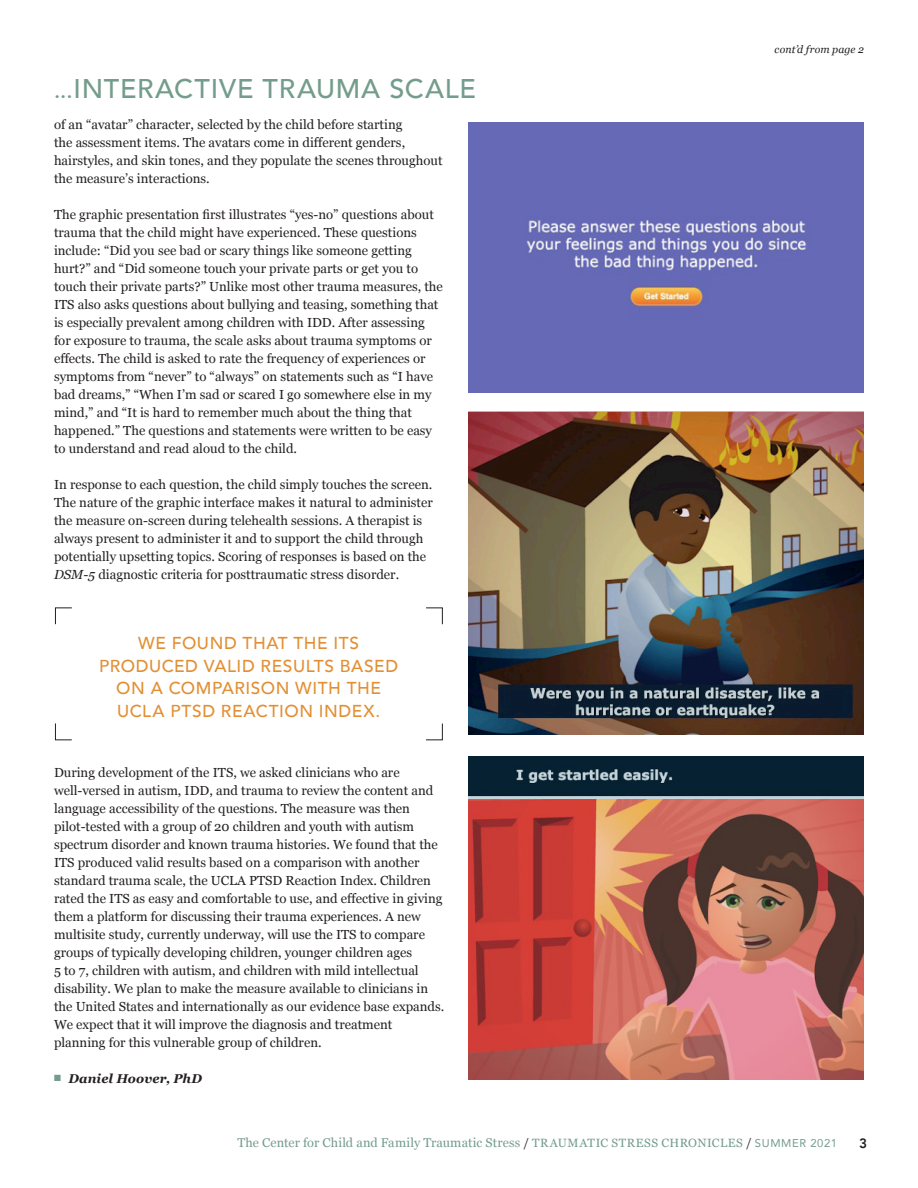
<style>
.page{position:relative;width:918px;height:1188px;background:#fff}
.page>*{position:absolute;margin:0;border:0;box-sizing:border-box;transform-origin:0 0}
.Titles__Green_Avenir{font:500 27px "Avenir";letter-spacing:.025em;color:#749c8c}
.Quotes{font:500 17.25px/22.5px "Avenir";letter-spacing:.03em;color:#e28f33;text-align:center}
.t1{font:800 13.5px "Avenir";color:#231f20}
.Body_Text__Georgia{font:13.2px/18px "Georgia";color:#231f20}
.t2{font:12.75px "Georgia";letter-spacing:.01em;color:#749c8c}
.Author{font:italic 700 12.75px "Georgia";letter-spacing:.01em;color:#231f20}
.Titles{font:italic 10.5px "Georgia";letter-spacing:.01em;color:#231f20}
.s1{font-size:22.5px}
.s2{font-style:italic}
.s3{font-size:12px;color:#231f20}
.s4{font-size:12px}
.s5{font-family:"Avenir";font-size:11.25px}
</style>
<div class="page">
<img style="left:468px;top:122px;width:395px;height:270px">
<img style="left:468px;top:411px;width:396px;height:323px">
<img style="left:468px;top:756px;width:396px;height:324px">
<svg style="left:55px;top:607px;width:17px;height:18px"></svg>
<svg style="left:426px;top:607px;width:17px;height:18px"></svg>
<svg style="left:55px;top:723px;width:17px;height:18px"></svg>
<svg style="left:426px;top:723px;width:17px;height:18px"></svg>
<p class="Titles__Green_Avenir" style="left:54px;top:65px;width:424px"><span class="s1">...</span>INTERACTIVE TRAUMA SCALE</p>
<p class="Body_Text__Georgia" style="left:54px;top:115px;width:390px">of an “avatar” character, selected by the child before starting<br>the assessment items. The avatars come in different genders, hairstyles, and skin tones, and they populate the scenes throughout the measure’s interactions.</p>
<p class="Body_Text__Georgia" style="left:54px;top:205px;width:390px">The graphic presentation first illustrates “yes-no” questions about trauma that the child might have experienced. These questions include: “Did you see bad or scary things like someone getting hurt?” and “Did someone touch your private parts or get you to touch their private parts?” Unlike most other trauma measures, the ITS also asks questions about bullying and teasing, something that is especially prevalent among children with IDD. After assessing for exposure to trauma, the scale asks about trauma symptoms or effects. The child is asked to rate the frequency of experiences or symptoms from “never” to “always” on statements such as “I have bad dreams,” “When I’m sad or scared I go somewhere else in my mind,” and “It is hard to remember much about the thing that happened.” The questions and statements were written to be easy to understand and read aloud to the child.</p>
<p class="Body_Text__Georgia" style="left:54px;top:475px;width:380px">In response to each question, the child simply touches the screen.<br>The nature of the graphic interface makes it natural to administer the measure on-screen during telehealth sessions. A therapist is always present to administer it and to support the child through potentially upsetting topics. Scoring of responses is based on the <span class="s2">DSM-5</span> diagnostic criteria for posttraumatic stress disorder.</p>
<p class="Quotes" style="left:99px;top:631px;width:300px">WE FOUND THAT THE ITS<br>PRODUCED VALID RESULTS BASED<br>ON A COMPARISON WITH THE<br>UCLA PTSD REACTION INDEX.</p>
<p class="Body_Text__Georgia" style="left:54px;top:763px;width:392px">During development of the ITS, we asked clinicians who are well-versed in autism, IDD, and trauma to review the content and language accessibility of the questions. The measure was then pilot-tested with a group of 20 children and youth with autism spectrum disorder and known trauma histories. We found that the ITS produced valid results based on a comparison with another standard trauma scale, the UCLA PTSD Reaction Index. Children rated the ITS as easy and comfortable to use, and effective in giving them a platform for discussing their trauma experiences. A new multisite study, currently underway, will use the ITS to compare groups of typically developing children, younger children ages<br>5 to 7, children with autism, and children with mild intellectual disability. We plan to make the measure available to clinicians in the United States and internationally as our evidence base expands.<br>We expect that it will improve the diagnosis and treatment planning for this vulnerable group of children.</p>
<p class="Author" style="left:54px;top:1069px;width:150px"><sup>■</sup> Daniel Hoover, PhD</p>
<p class="Titles" style="left:775px;top:42px;width:91px">cont’d from page 2</p>
<p class="t2" style="left:237px;top:1133px;width:601px">The Center for Child and Family Traumatic Stress <span class="s3">/</span> <span class="s4">TRAUMATIC STRESS CHRONICLES</span> <span class="s3">/</span> <span class="s5">SUMMER 2021</span></p>
<p class="t1" style="left:859px;top:1132px;width:9px">3</p>
</div>
